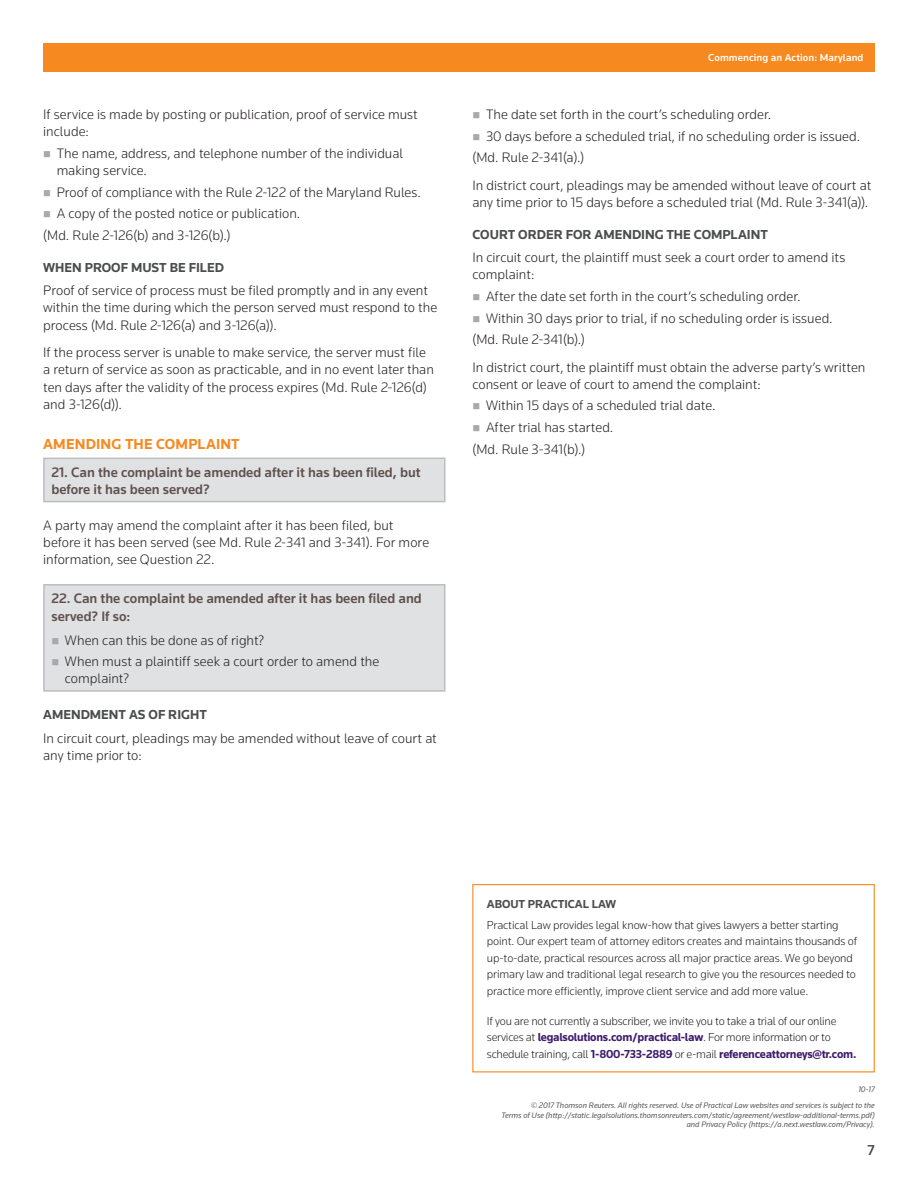
<style>
.page{position:relative;width:918px;height:1188px;background:#fff}
.page>*{position:absolute;margin:0;border:0;box-sizing:border-box;transform-origin:0 0}
.t1{font:700 15px "Knowledge";letter-spacing:.01em;color:#f6891f}
.t2{font:500 15px "Knowledge";color:#4b4c4d}
.t3{font:300 14.25px/17.2px "Knowledge";color:#231f20}
.t4{font:500 14.25px/17.2px "Knowledge";color:#5f514d}
.t5{font:700 13.5px "Knowledge";color:#4b4c4d}
.t6{font:300 12px/16.5px "Knowledge";letter-spacing:-.01em;color:#231f20}
.t7{font:700 12px "Knowledge";letter-spacing:-.005em;color:#4b4c4d}
.t8{font:500 10.5px "Knowledge";letter-spacing:.01em;color:#fff}
.t9{font:italic 8.25px/16.2px "Knowledge";color:#57585a;text-align:right}
.s1{font-weight:700;color:#3e1d6b}
</style>
<div class="page">
<div style="left:43px;top:43px;width:832px;height:29px;background:#f6891f"></div>
<div style="left:472px;top:884px;width:403px;height:188px;border:1px solid #f6891f"></div>
<div style="left:44px;top:458px;width:401px;height:44px;background:#e0e1e3"></div>
<div style="left:43px;top:458px;width:403px;height:44px;border:2px solid #bcbdc0"></div>
<div style="left:44px;top:585px;width:401px;height:106px;background:#e0e1e3"></div>
<div style="left:43px;top:584px;width:403px;height:108px;border:2px solid #bcbdc0"></div>
<p class="t3" style="left:43px;top:105px;width:376px">If service is made by posting or publication, proof of service must include:</p>
<p class="t3" style="left:57px;top:144px;width:348px">The name, address, and telephone number of the individual making service.</p>
<p class="t3" style="left:57px;top:183px;width:366px">Proof of compliance with the Rule 2-122 of the Maryland Rules.</p>
<p class="t3" style="left:57px;top:205px;width:245px">A copy of the posted notice or publication.</p>
<p class="t3" style="left:43px;top:226px;width:189px">(Md. Rule 2-126(b) and 3-126(b).)</p>
<p class="t5" style="left:43px;top:259px;width:182px">WHEN PROOF MUST BE FILED</p>
<p class="t3" style="left:43px;top:281px;width:396px">Proof of service of process must be filed promptly and in any event within the time during which the person served must respond to the process (Md. Rule 2-126(a) and 3-126(a)).</p>
<p class="t3" style="left:43px;top:343px;width:392px">If the process server is unable to make service, the server must file a return of service as soon as practicable, and in no event later than ten days after the validity of the process expires (Md. Rule 2-126(d) and 3-126(d)).</p>
<p class="t1" style="left:43px;top:435px;width:198px">AMENDING THE COMPLAINT</p>
<p class="t4" style="left:51px;top:463px;width:371px">21. Can the complaint be amended after it has been filed, but before it has been served?</p>
<p class="t3" style="left:43px;top:516px;width:387px">A party may amend the complaint after it has been filed, but before it has been served (see Md. Rule 2-341 and 3-341). For more information, see Question 22.</p>
<p class="t4" style="left:51px;top:590px;width:372px">22. Can the complaint be amended after it has been filed and served? If so:</p>
<p class="t3" style="left:65px;top:629px;width:316px;line-height:21.6px">When can this be done as of right?<br>When must a plaintiff seek a court order to amend the</p>
<p class="t3" style="left:65px;top:670px;width:66px">complaint?</p>
<p class="t5" style="left:43px;top:707px;width:165px">AMENDMENT AS OF RIGHT</p>
<p class="t3" style="left:43px;top:729px;width:395px">In circuit court, pleadings may be amended without leave of court at any time prior to:</p>
<p class="t8" style="left:708px;top:51px;width:157px">Commencing an Action: Maryland</p>
<p class="t8" style="left:710px;top:51px;width:157px">Commencing an Action: Maryland</p>
<p class="t3" style="left:486px;top:105px;width:287px">The date set forth in the court’s scheduling order.</p>
<p class="t3" style="left:486px;top:127px;width:376px">30 days before a scheduled trial, if no scheduling order is issued.</p>
<p class="t3" style="left:473px;top:149px;width:113px">(Md. Rule 2-341(a).)</p>
<p class="t3" style="left:473px;top:176px;width:400px">In district court, pleadings may be amended without leave of court at any time prior to 15 days before a scheduled trial (Md. Rule 3-341(a)).</p>
<p class="t5" style="left:472px;top:226px;width:297px">COURT ORDER FOR AMENDING THE COMPLAINT</p>
<p class="t3" style="left:472px;top:249px;width:374px">In circuit court, the plaintiff must seek a court order to amend its complaint:</p>
<p class="t3" style="left:486px;top:287px;width:316px">After the date set forth in the court’s scheduling order.</p>
<p class="t3" style="left:486px;top:309px;width:348px">Within 30 days prior to trial, if no scheduling order is issued.</p>
<p class="t3" style="left:473px;top:330px;width:114px">(Md. Rule 2-341(b).)</p>
<p class="t3" style="left:473px;top:358px;width:395px">In district court, the plaintiff must obtain the adverse party’s written consent or leave of court to amend the complaint:</p>
<p class="t3" style="left:486px;top:397px;width:231px">Within 15 days of a scheduled trial date.</p>
<p class="t3" style="left:486px;top:418px;width:129px">After trial has started.</p>
<p class="t3" style="left:473px;top:440px;width:114px">(Md. Rule 3-341(b).)</p>
<p class="t7" style="left:487px;top:897px;width:131px">ABOUT PRACTICAL LAW</p>
<p class="t6" style="left:487px;top:916px;width:372px">Practical Law provides legal know-how that gives lawyers a better starting point. Our expert team of attorney editors creates and maintains thousands of up-to-date, practical resources across all major practice areas. We go beyond primary law and traditional legal research to give you the resources needed to practice more efficiently, improve client service and add more value.</p>
<p class="t6" style="left:487px;top:1012px;width:371px">If you are not currently a subscriber, we invite you to take a trial of our online services at <span class="s1">legalsolutions.com/practical-law</span>. For more information or to schedule training, call <span class="s1">1-800-733-2889</span> or e-mail <span class="s1">referenceattorneys@tr.com.</span></p>
<p class="t9" style="left:531px;top:1081px;width:346px">10-17<br>© 2017 Thomson Reuters. All rights reserved. Use of Practical Law websites and services is subject to the</p>
<p class="t9" style="left:502px;top:1110px;width:375px;line-height:9.8px">Terms of Use (http://static.legalsolutions.thomsonreuters.com/static/agreement/westlaw-additional-terms.pdf) and Privacy Policy (https://a.next.westlaw.com/Privacy).</p>
<p class="t2" style="left:868px;top:1141px;width:9px">7</p>
</div>
